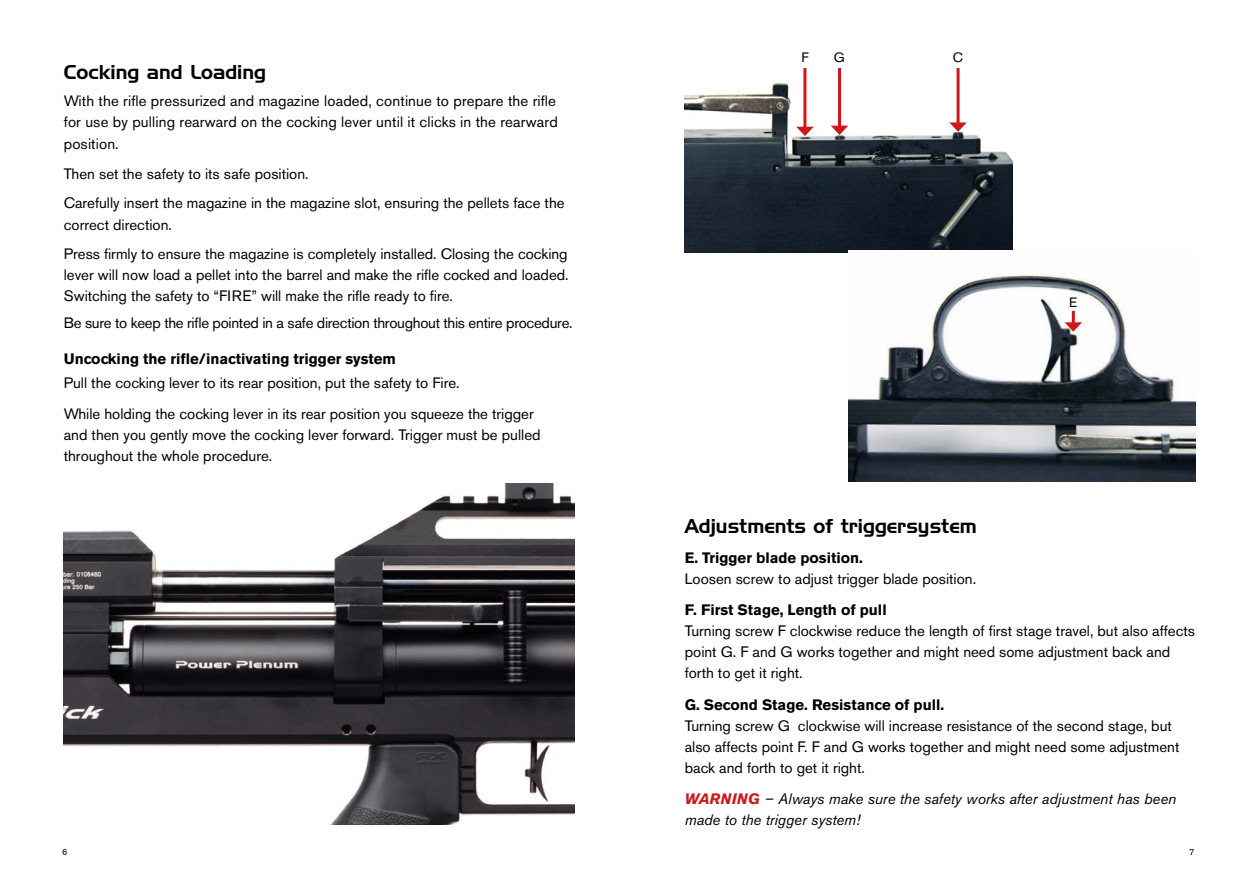
<style>
.page{position:relative;width:1259px;height:893px;background:#fff}
.page>*{position:absolute;margin:0;border:0;box-sizing:border-box;transform-origin:0 0}
.t1{font:19.5px "Handel Gothic BT";color:#000}
.t2{font:15px/21px "Akzidenz Grotesk BE";color:#000}
.t3{font:700 15px "Akzidenz Grotesk BE";color:#000}
.t4{font:italic 15px/21px "Akzidenz Grotesk BE";color:#000}
.t5{font:15px "Akzidenz Grotesk BE";letter-spacing:-.02em;color:#000}
.t6{font:13.5px "Akzidenz Grotesk BE";color:#000}
.t7{font:9px "Akzidenz Grotesk BE";color:#000}
.s1{font-weight:700;color:#cd1719}
</style>
<div class="page">
<img style="left:685px;top:68px;width:327px;height:185px">
<hr style="left:803px;top:68px;width:3px;height:61px;background:#cd1719">
<svg style="left:796px;top:127px;width:17px;height:9px"></svg>
<hr style="left:838px;top:68px;width:3px;height:60px;background:#cd1719">
<svg style="left:831px;top:126px;width:17px;height:9px"></svg>
<hr style="left:956px;top:68px;width:3px;height:57px;background:#cd1719">
<svg style="left:949px;top:122px;width:17px;height:10px"></svg>
<img style="left:64px;top:484px;width:510px;height:341px">
<img style="left:849px;top:250px;width:346px;height:231px">
<hr style="left:1071px;top:311px;width:3px;height:14px;background:#cd1719">
<svg style="left:1064px;top:322px;width:18px;height:10px"></svg>
<h1 class="t1" style="left:64px;top:60px;width:204px">Cocking and Loading</h1>
<p class="t2" style="left:64px;top:90px;width:495px">With the rifle pressurized and magazine loaded, continue to prepare the rifle for use by pulling rearward on the cocking lever until it clicks in the rearward</p>
<p class="t2" style="left:64px;top:129px;width:246px;line-height:30px">position.<br>Then set the safety to its safe position.</p>
<p class="t2" style="left:64px;top:191px;width:502px;line-height:22.5px">Carefully insert the magazine in the magazine slot, ensuring the pellets face the correct direction.</p>
<p class="t2" style="left:64px;top:243px;width:506px;text-align:justify">Press firmly to ensure the magazine is completely installed. Closing the cocking lever will now load a pellet into the barrel and make the rifle cocked and loaded.<br>Switching the safety to “FIRE” will make the rifle ready to fire.</p>
<p class="t5" style="left:64px;top:314px;width:510px">Be sure to keep the rifle pointed in a safe direction throughout this entire procedure.</p>
<p class="t3" style="left:64px;top:350px;width:334px">Uncocking the rifle/inactivating trigger system</p>
<p class="t2" style="left:64px;top:367px;width:471px;line-height:31.5px">Pull the cocking lever to its rear position, put the safety to Fire.<br>While holding the cocking lever in its rear position you squeeze the trigger</p>
<p class="t2" style="left:64px;top:424px;width:478px">and then you gently move the cocking lever forward. Trigger must be pulled throughout the whole procedure.</p>
<p class="t6" style="left:801px;top:49px;width:9px">F</p>
<p class="t6" style="left:834px;top:49px;width:12px">G</p>
<p class="t6" style="left:953px;top:49px;width:12px">C</p>
<p class="t6" style="left:1069px;top:295px;width:10px">E</p>
<h1 class="t1" style="left:685px;top:514px;width:293px">Adjustments of triggersystem</h1>
<p class="t3" style="left:685px;top:549px;width:180px">E. Trigger blade position.</p>
<p class="t2" style="left:685px;top:568px;width:293px">Loosen screw to adjust trigger blade position.</p>
<p class="t3" style="left:685px;top:601px;width:203px">F. First Stage, Length of pull</p>
<p class="t2" style="left:685px;top:620px;width:512px">Turning screw F clockwise reduce the length of first stage travel, but also affects point G. F and G works together and might need some adjustment back and forth to get it right.</p>
<p class="t3" style="left:685px;top:696px;width:261px">G. Second Stage. Resistance of pull.</p>
<p class="t2" style="left:685px;top:715px;width:496px">Turning screw G clockwise will increase resistance of the second stage, but also affects point F. F and G works together and might need some adjustment back and forth to get it right.</p>
<p class="t4" style="left:685px;top:788px;width:493px"><span class="s1">WARNING</span> – Always make sure the safety works after adjustment has been made to the trigger system!</p>
<p class="t7" style="left:62px;top:847px;width:7px">6</p>
<p class="t7" style="left:1189px;top:847px;width:7px">7</p>
</div>
